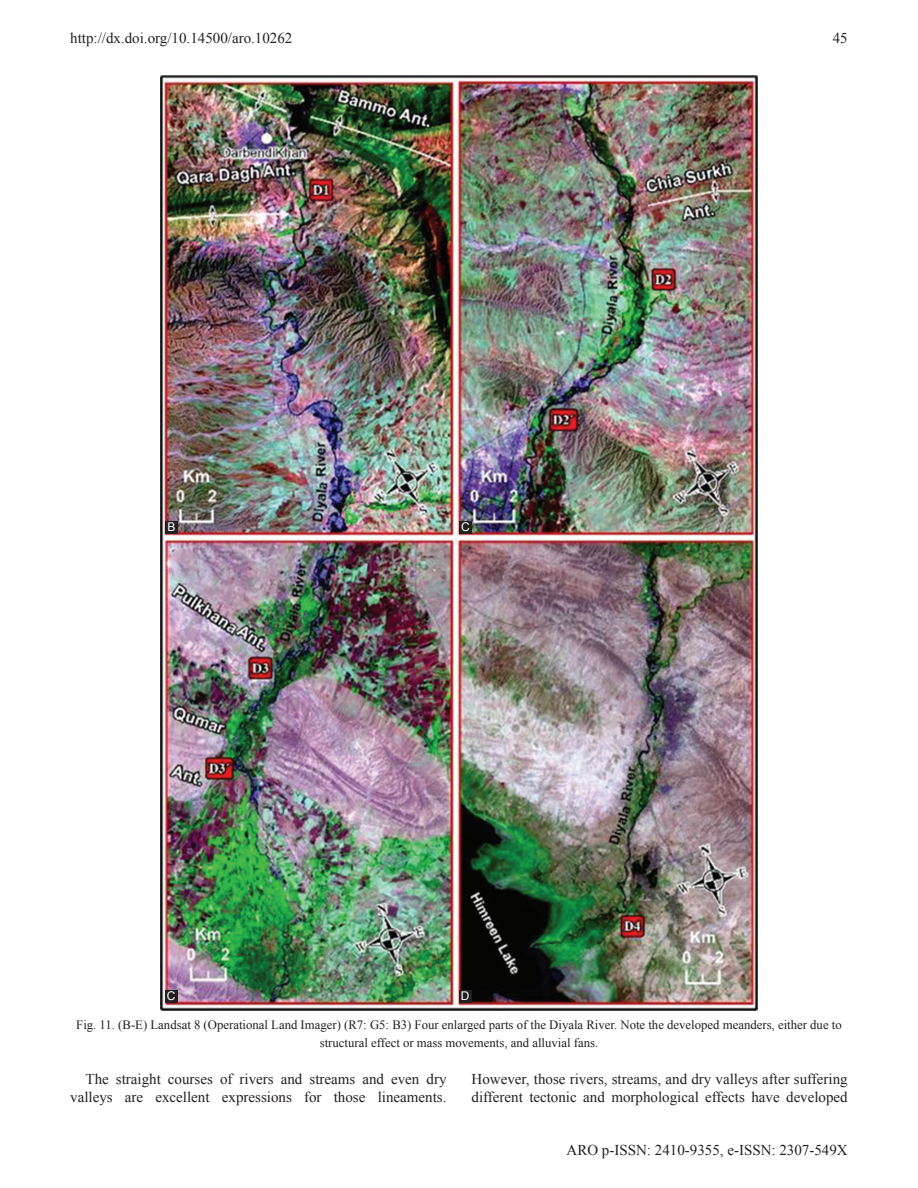
<style>
.page{position:relative;width:918px;height:1188px;background:#fff}
.page>*{position:absolute;margin:0;border:0;box-sizing:border-box;transform-origin:0 0}
.TX{font:15px/18px "Times New Roman";color:#231f20;text-align:right}
.FGC{font:12.75px/18px "Times New Roman";color:#231f20;text-align:center}
.LABEL{font:12px "Arial";color:#fff}
</style>
<div class="page">
<img style="left:161px;top:76px;width:596px;height:935px">
<div style="left:165px;top:521px;width:13px;height:13px;background:#231f20"></div>
<div style="left:165px;top:990px;width:13px;height:13px;background:#231f20"></div>
<div style="left:459px;top:521px;width:13px;height:13px;background:#231f20"></div>
<div style="left:459px;top:990px;width:13px;height:13px;background:#231f20"></div>
<p class="TX" style="left:70px;top:28px;width:224px">http://dx.doi.org/10.14500/aro.10262</p>
<p class="TX" style="left:833px;top:28px;width:16px">45</p>
<p class="LABEL" style="left:167px;top:518px;width:10px">B</p>
<p class="LABEL" style="left:167px;top:987px;width:10px">C</p>
<p class="LABEL" style="left:461px;top:518px;width:10px">C</p>
<p class="LABEL" style="left:461px;top:987px;width:10px">D</p>
<p class="FGC" style="left:76px;top:1015px;width:767px">Fig. 11. (B-E) Landsat 8 (Operational Land Imager) (R7: G5: B3) Four enlarged parts of the Diyala River. Note the developed meanders, either due to structural effect or mass movements, and alluvial fans.</p>
<p class="TX" style="left:70px;top:1070px;width:378px">The straight courses of rivers and streams and even dry valleys are excellent expressions for those lineaments.</p>
<p class="TX" style="left:472px;top:1070px;width:378px;text-align:left">However, those rivers, streams, and dry valleys after suffering different tectonic and morphological effects have developed</p>
<p class="TX" style="left:567px;top:1141px;width:283px">ARO p-ISSN: 2410-9355, e-ISSN: 2307-549X</p>
</div>
